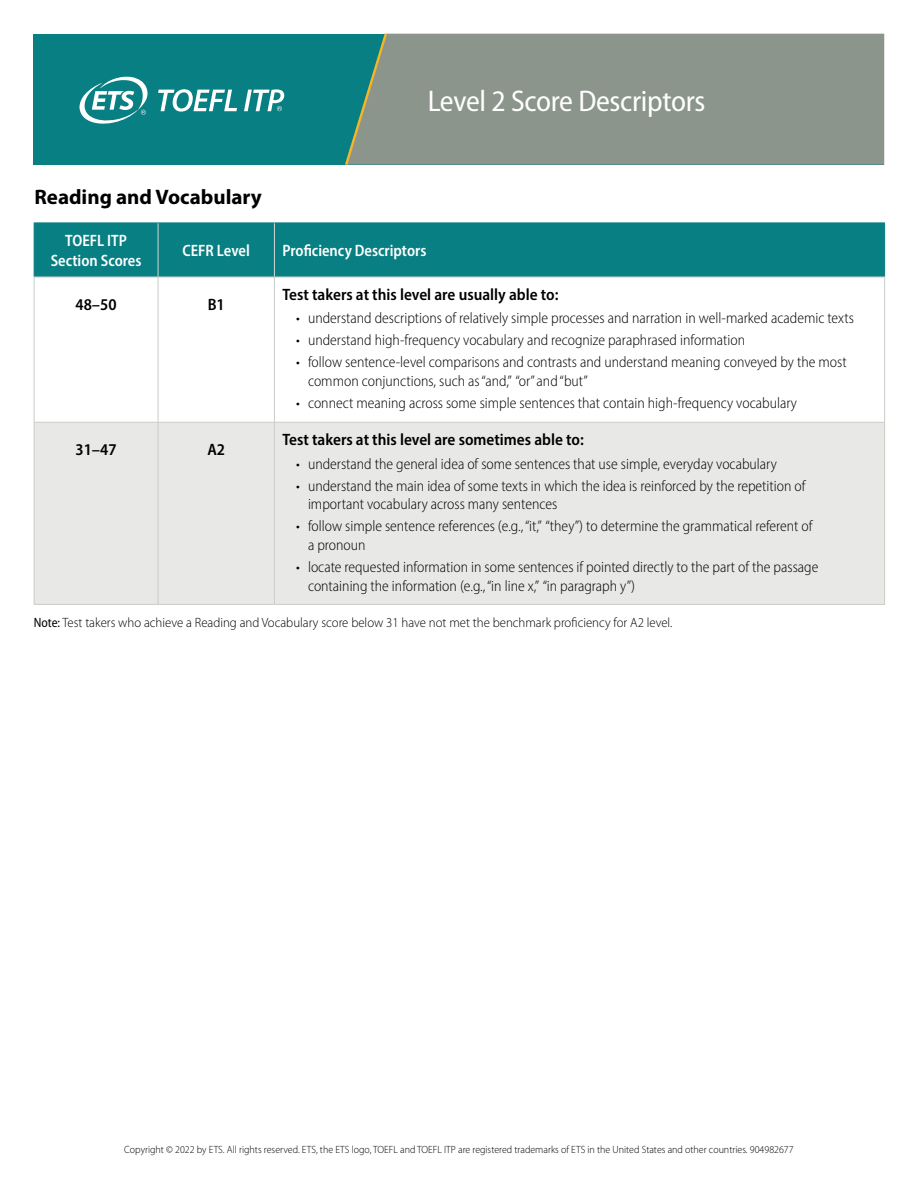
<style>
.page{position:relative;width:918px;height:1188px;background:#fff}
.page>*{position:absolute;margin:0;border:0;box-sizing:border-box;transform-origin:0 0}
.t1{font:semi-condensed 30px "Myriad Pro";letter-spacing:-.01em;color:#fff}
.t2{font:700 21px "Myriad Pro";color:#000}
.P__bold_description{font:600 semi-condensed 16.5px "Myriad Pro";color:#000}
.H3__table_heads{font:600 semi-condensed 16.5px/19.5px "Myriad Pro";color:#fff;text-align:center;scale:.95 1}
.P__score{font:600 semi-condensed 16.5px "Myriad Pro";color:#000}
.t3{font:300 semi-condensed 15.3px/18.8px "Myriad Pro";color:#000}
.P__note{font:300 13.5px "Myriad Pro";color:#000;scale:.95 1}
.P__copyright{font:300 10.5px "Myriad Pro";color:#000;scale:.95 1}
.s1{font-weight:400;font-stretch:semi-condensed}
</style>
<div class="page">
<div style="left:34px;top:34px;width:850px;height:131px;background:#077f83"></div>
<div style="left:389px;top:34px;width:496px;height:131px;background:#8b958c"></div>
<svg style="left:345px;top:33px;width:44px;height:132px"></svg>
<div style="left:35px;top:224px;width:849px;height:53px;background:#077f83"></div>
<svg style="left:35px;top:278px;width:849px;height:144px"></svg>
<div style="left:35px;top:423px;width:849px;height:181px;background:#e8e8e6"></div>
<hr style="left:34px;top:223px;width:124px;height:1px;background:#077f83">
<hr style="left:34px;top:223px;width:1px;height:54px;background:#077f83">
<hr style="left:158px;top:223px;width:116px;height:1px;background:#077f83">
<hr style="left:274px;top:223px;width:611px;height:1px;background:#077f83">
<hr style="left:884px;top:223px;width:1px;height:54px;background:#077f83">
<hr style="left:34px;top:277px;width:124px;height:1px;background:#a2bcc1">
<hr style="left:158px;top:277px;width:116px;height:1px;background:#a2bcc1">
<hr style="left:274px;top:277px;width:611px;height:1px;background:#a2bcc1">
<hr style="left:158px;top:223px;width:1px;height:54px;background:#d5d6d3">
<hr style="left:274px;top:223px;width:1px;height:54px;background:#d5d6d3">
<hr style="left:34px;top:277px;width:1px;height:145px;background:#c9ccc7">
<hr style="left:158px;top:277px;width:1px;height:145px;background:#c9ccc7">
<hr style="left:274px;top:277px;width:1px;height:145px;background:#c9ccc7">
<hr style="left:884px;top:277px;width:1px;height:145px;background:#c9ccc7">
<hr style="left:34px;top:423px;width:1px;height:181px;background:#c9ccc7">
<hr style="left:34px;top:422px;width:124px;height:1px;background:#c9ccc7">
<hr style="left:158px;top:422px;width:116px;height:1px;background:#c9ccc7">
<hr style="left:158px;top:423px;width:1px;height:181px;background:#c9ccc7">
<hr style="left:34px;top:604px;width:124px;height:1px;background:#c9ccc7">
<hr style="left:158px;top:604px;width:116px;height:1px;background:#c9ccc7">
<hr style="left:274px;top:423px;width:1px;height:181px;background:#c9ccc7">
<hr style="left:274px;top:422px;width:611px;height:1px;background:#c9ccc7">
<hr style="left:884px;top:423px;width:1px;height:181px;background:#c9ccc7">
<hr style="left:274px;top:604px;width:611px;height:1px;background:#c9ccc7">
<svg style="left:80px;top:77px;width:68px;height:47px"></svg>
<svg style="left:158px;top:89px;width:79px;height:23px"></svg>
<svg style="left:244px;top:89px;width:40px;height:22px"></svg>
<h2 class="t2" style="left:34px;top:183px;width:229px">Reading and Vocabulary</h2>
<h1 class="t1" style="left:428px;top:84px;width:279px">Level 2 Score Descriptors</h1>
<p class="H3__table_heads" style="left:51px;top:231px;width:97px">TOEFL ITP<br>Section Scores</p>
<p class="H3__table_heads" style="left:183px;top:240px;width:72px">CEFR Level</p>
<p class="H3__table_heads" style="left:283px;top:240px;width:153px">Proficiency Descriptors</p>
<p class="P__score" style="left:76px;top:294px;width:43px">48–50</p>
<p class="P__score" style="left:208px;top:294px;width:19px">B1</p>
<p class="P__bold_description" style="left:283px;top:284px;width:277px">Test takers at this level are usually able to:</p>
<p class="t3" style="left:296px;top:309px;width:559px">• understand descriptions of relatively simple processes and narration in well-marked academic texts</p>
<p class="t3" style="left:296px;top:331px;width:451px">• understand high-frequency vocabulary and recognize paraphrased information</p>
<p class="t3" style="left:308px;top:353px;width:540px;text-indent:-12px">• follow sentence-level comparisons and contrasts and understand meaning conveyed by the most common conjunctions, such as “and,” “or” and “but”</p>
<p class="t3" style="left:296px;top:393px;width:503px">• connect meaning across some simple sentences that contain high-frequency vocabulary</p>
<p class="P__score" style="left:76px;top:439px;width:43px">31–47</p>
<p class="P__score" style="left:207px;top:439px;width:19px">A2</p>
<p class="P__bold_description" style="left:283px;top:430px;width:303px">Test takers at this level are sometimes able to:</p>
<p class="t3" style="left:296px;top:454px;width:482px">• understand the general idea of some sentences that use simple, everyday vocabulary</p>
<p class="t3" style="left:308px;top:476px;width:499px;text-indent:-12px">• understand the main idea of some texts in which the idea is reinforced by the repetition of important vocabulary across many sentences</p>
<p class="t3" style="left:308px;top:517px;width:506px;text-indent:-12px">• follow simple sentence references (e.g., “it,” “they”) to determine the grammatical referent of a pronoun</p>
<p class="t3" style="left:308px;top:558px;width:512px;text-indent:-12px">• locate requested information in some sentences if pointed directly to the part of the passage containing the information (e.g., “in line x,” “in paragraph y”)</p>
<p class="P__note" style="left:34px;top:615px;width:674px"><span class="s1">Note:</span> Test takers who achieve a Reading and Vocabulary score below 31 have not met the benchmark proficiency for A2 level.</p>
<p class="P__copyright" style="left:124px;top:1143px;width:706px">Copyright © 2022 by ETS. All rights reserved. ETS, the ETS logo, TOEFL and TOEFL ITP are registered trademarks of ETS in the United States and other countries. 904982677</p>
</div>
